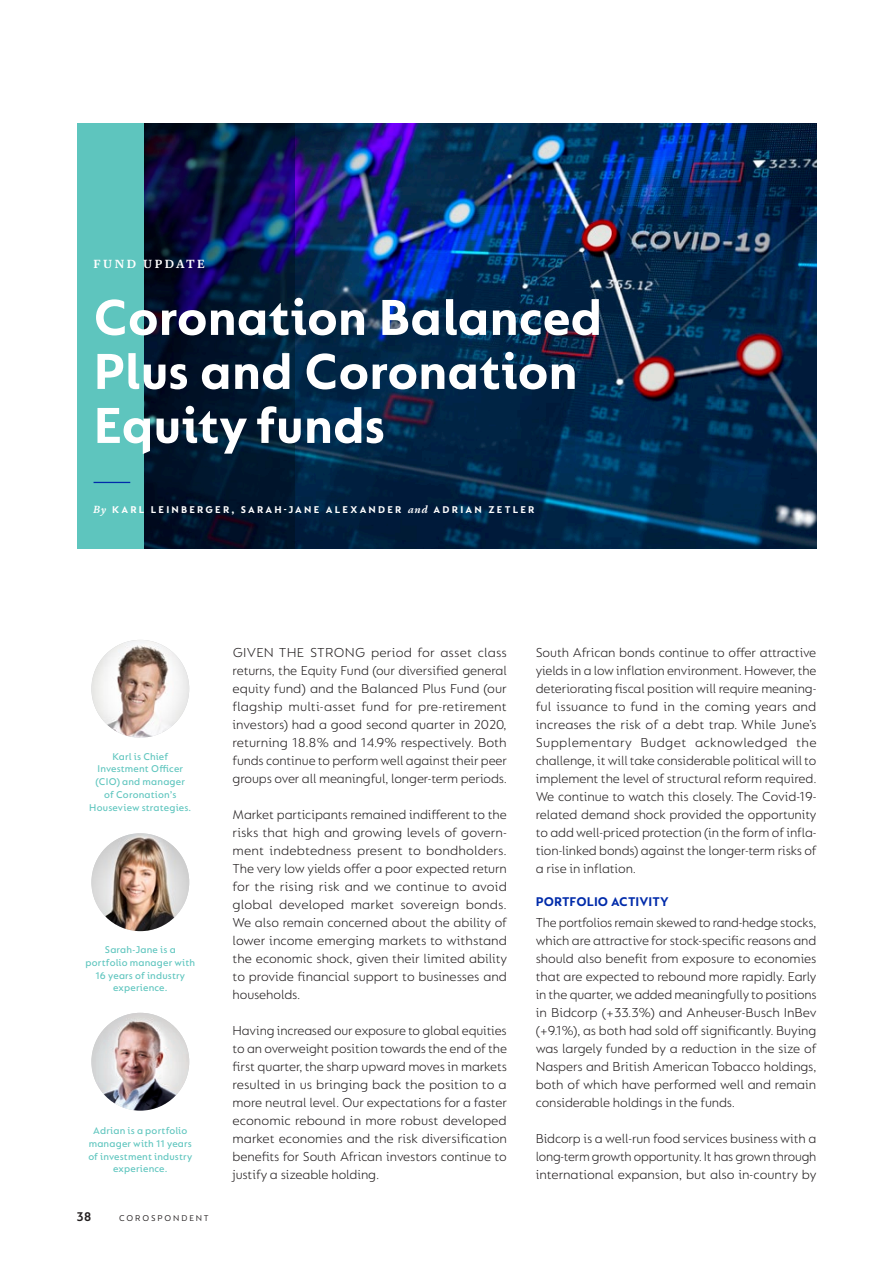
<style>
.page{position:relative;width:893px;height:1263px;background:#fff}
.page>*{position:absolute;margin:0;border:0;box-sizing:border-box;transform-origin:0 0}
.Article_Headline{font:700 54px/54px "FS Lucas";color:#fff}
.Body_Text{font:300 13.8px/18px "FS Lucas";letter-spacing:-.005em;color:#231f20;text-align:justify}
.Body_Text_-_1st_Para{font:300 13.8px/18px "FS Lucas";letter-spacing:-.005em;color:#231f20;text-align:justify}
.Subhead{font:700 13.5px "FS Lucas";letter-spacing:.005em;color:#002baa}
.t1{font:600 13.5px "FS Lucas";color:#231f20}
.Strap{font:700 12px "FS Brabo";letter-spacing:.2em;color:#fff}
.Author_Bio{font:500 10.5px/12.8px "FS Lucas";letter-spacing:.015em;color:#5ec5be;text-align:center}
.Article_Byline{font:700 10.5px "FS Lucas";letter-spacing:.21em;color:#fff}
.t2{font:9px "FS Lucas";letter-spacing:.21em;color:#231f20}
.s1{font-family:"FS Brabo";font-style:italic}
</style>
<div class="page">
<img style="left:294px;top:123px;width:522px;height:426px">
<svg style="left:77px;top:123px;width:217px;height:426px;background:#204a5f"></svg>
<img style="left:91px;top:640px;width:98px;height:98px;border-radius:49px">
<img style="left:91px;top:833px;width:98px;height:98px;border-radius:49px">
<img style="left:91px;top:1013px;width:98px;height:97px;border-radius:49px">
<hr style="left:94px;top:482px;width:36px;height:1px;background:#002baa">
<p class="Strap" style="left:94px;top:255px;width:113px">FUND UPDATE</p>
<p class="Article_Headline" style="left:94px;top:289px;width:510px">Coronation Balanced<br>Plus and Coronation<br>Equity funds</p>
<p class="Article_Byline" style="left:94px;top:503px;width:442px"><span class="s1">By</span> KARL LEINBERGER, SARAH-JANE ALEXANDER <span class="s1">and</span> ADRIAN ZETLER</p>
<p class="Author_Bio" style="left:89px;top:750px;width:104px">Karl is Chief<br>Investment Officer (CIO) and manager<br>of Coronation’s<br>Houseview strategies.</p>
<p class="Author_Bio" style="left:86px;top:943px;width:111px">Sarah-Jane is a portfolio manager with<br>16 years of industry experience.</p>
<p class="Author_Bio" style="left:88px;top:1124px;width:105px">Adrian is a portfolio manager with 11 years of investment industry experience.</p>
<p class="t1" style="left:77px;top:1209px;width:17px">38</p>
<p class="t2" style="left:119px;top:1213px;width:91px">COROSPONDENT</p>
<p class="Body_Text_-_1st_Para" style="left:233px;top:644px;width:276px">GIVEN THE STRONG period for asset class returns, the Equity Fund (our diversified general equity fund) and the Balanced Plus Fund (our flagship multi-asset fund for pre-retirement investors) had a good second quarter in 2020, returning 18.8% and 14.9% respectively. Both funds continue to perform well against their peer groups over all meaningful, longer-term periods.</p>
<p class="Body_Text" style="left:233px;top:806px;width:276px">Market participants remained indifferent to the risks that high and growing levels of govern&shy;ment indebtedness present to bondholders.<br>The very low yields offer a poor expected return for the rising risk and we continue to avoid global developed market sovereign bonds.<br>We also remain concerned about the ability of lower income emerging markets to withstand the economic shock, given their limited ability to provide financial support to businesses and households.</p>
<p class="Body_Text" style="left:233px;top:1022px;width:276px">Having increased our exposure to global equities to an overweight position towards the end of the first quarter, the sharp upward moves in markets resulted in us bringing back the position to a more neutral level. Our expectations for a faster economic rebound in more robust developed market economies and the risk diversification benefits for South African investors continue to justify a sizeable holding.</p>
<p class="Body_Text" style="left:536px;top:644px;width:282px">South African bonds continue to offer attractive yields in a low inflation environment. However, the deteriorating fiscal position will require meaning&shy;ful issuance to fund in the coming years and increases the risk of a debt trap. While June’s Supplementary Budget acknowledged the challenge, it will take considerable political will to implement the level of structural reform required.<br>We continue to watch this closely. The Covid-19- related demand shock provided the opportunity to add well-priced protection (in the form of infla&shy;tion-linked bonds) against the longer-term risks of a rise in inflation.</p>
<p class="Subhead" style="left:536px;top:894px;width:134px">PORTFOLIO ACTIVITY</p>
<p class="Body_Text" style="left:536px;top:914px;width:282px">The portfolios remain skewed to rand-hedge stocks, which are attractive for stock-specific reasons and should also benefit from exposure to economies that are expected to rebound more rapidly. Early in the quarter, we added meaningfully to positions in Bidcorp (+33.3%) and Anheuser-Busch InBev (+9.1%), as both had sold off significantly. Buying was largely funded by a reduction in the size of Naspers and British American Tobacco holdings, both of which have performed well and remain considerable holdings in the funds.</p>
<p class="Body_Text" style="left:536px;top:1130px;width:282px">Bidcorp is a well-run food services business with a long-term growth opportunity. It has grown through international expansion, but also in-country by</p>
</div>
